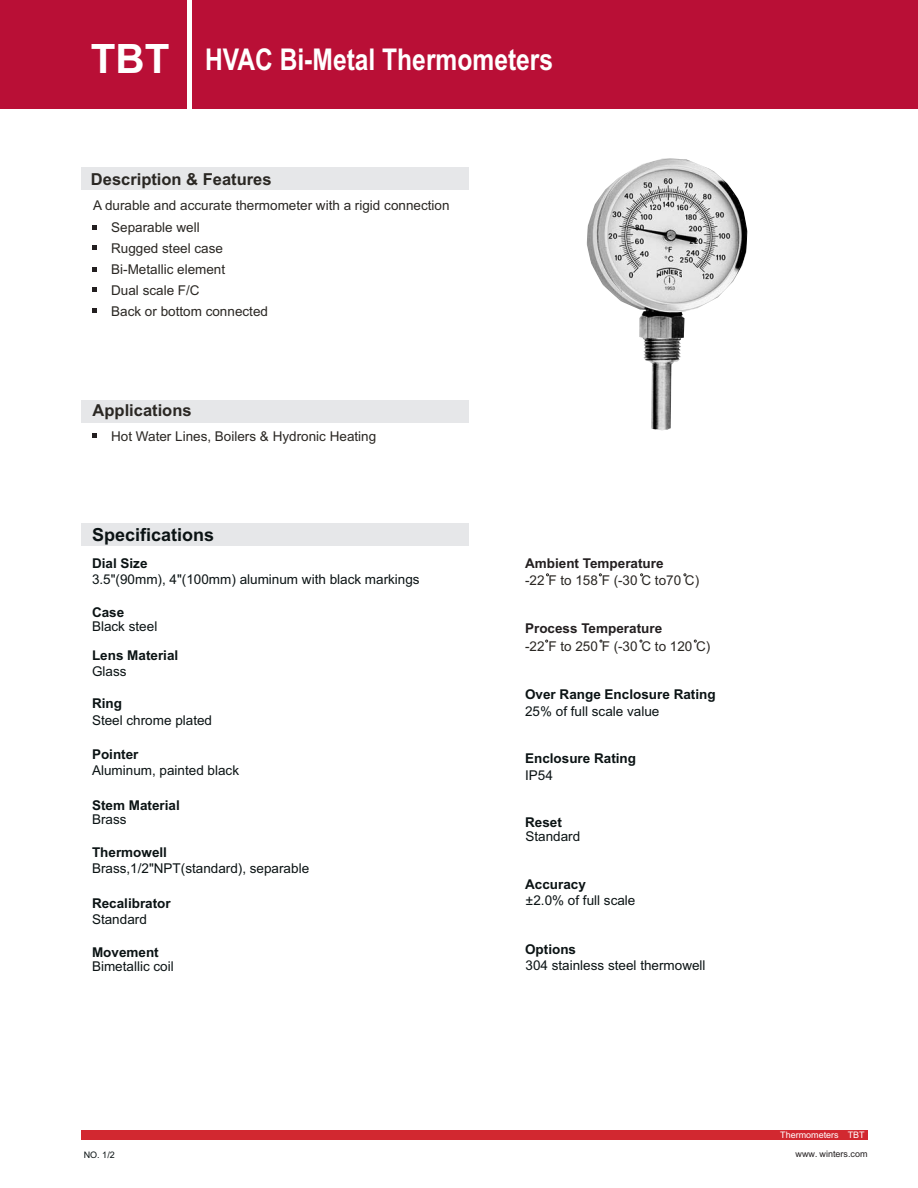
<style>
.page{position:relative;width:918px;height:1188px;background:#fff}
.page>*{position:absolute;margin:0;border:0;box-sizing:border-box;transform-origin:0 0}
.t1{font:700 30px "Arial Narrow";color:#fff}
.t2{font:700 18px "Arial";color:#0b1314}
.t3{font:700 16.5px "Arial";color:#2a2723}
.t4{font:13.5px/15.8px "Arial";color:#0b1314}
.t5{font:13.5px/21.1px "Arial";color:#2a2723}
.t6{font:700 13.5px "Arial";color:#0b1314}
.t7{font:700 13.5px "Arial";color:#231f20}
.t8{font:13.5px "Arial Unicode MS";color:#0b1314}
.t9{font:9px "Arial";color:#231f20}
.t10{font:9px "Arial";color:#fff}
.t11{font:9px "Arial";color:#0b1314}
.s1{font-family:"Arial";font-size:40.5px}
.s2{font-weight:700}
.s3{font-family:"Arial Unicode MS"}
.s4{font-family:"Sim Sun"}
</style>
<div class="page">
<div style="left:81px;top:523px;width:388px;height:23px;background:#e6e7e9"></div>
<div style="left:81px;top:401px;width:388px;height:22px;background:#e6e7e9"></div>
<div style="left:81px;top:168px;width:388px;height:22px;background:#e6e7e9"></div>
<svg style="left:93px;top:225px;width:4px;height:5px"></svg>
<svg style="left:93px;top:245px;width:4px;height:5px"></svg>
<svg style="left:93px;top:267px;width:4px;height:5px"></svg>
<svg style="left:93px;top:287px;width:4px;height:5px"></svg>
<svg style="left:93px;top:433px;width:4px;height:5px"></svg>
<img style="left:587px;top:158px;width:160px;height:272px">
<svg style="left:93px;top:308px;width:4px;height:5px"></svg>
<div style="left:81px;top:1130px;width:786px;height:10px;background:#d22830"></div>
<div style="left:0;top:0;width:186px;height:109px;background:#b90f36"></div>
<div style="left:192px;top:0;width:726px;height:109px;background:#b90f36"></div>
<h1 class="t1" style="left:91px;top:49px;width:464px"><span class="s1">TBT</span> HVAC Bi-Metal Thermometers</h1>
<p class="t3" style="left:91px;top:173px;width:182px">Description &amp; Features</p>
<p class="t5" style="left:111px;top:196px;width:340px;text-indent:-18px">A durable and accurate thermometer with a rigid connection<br>Separable well<br>Rugged steel case<br>Bi-Metallic element<br>Dual scale F/C<br>Back or bottom connected</p>
<p class="t3" style="left:93px;top:404px;width:101px">Applications</p>
<p class="t5" style="left:111px;top:426px;width:267px">Hot Water Lines, Boilers &amp; Hydronic Heating</p>
<h2 class="t2" style="left:92px;top:527px;width:124px">Specifications</h2>
<p class="t4" style="left:92px;top:557px;width:329px"><span class="s2">Dial Size<br></span>3.5"(90mm), 4"(100mm) <span class="s3">aluminum with black</span> markings</p>
<p class="t6" style="left:92px;top:607px;width:34px">Case</p>
<p class="t4" style="left:92px;top:620px;width:67px">Black steel</p>
<p class="t6" style="left:92px;top:650px;width:88px">Lens Material</p>
<p class="t4" style="left:92px;top:664px;width:36px">Glass</p>
<p class="t6" style="left:92px;top:698px;width:31px">Ring</p>
<p class="t4" style="left:92px;top:714px;width:122px">Steel chrome plated</p>
<p class="t6" style="left:92px;top:749px;width:48px">Pointer</p>
<p class="t4" style="left:92px;top:764px;width:149px">Aluminum, painted black</p>
<p class="t6" style="left:92px;top:800px;width:89px">Stem Material</p>
<p class="t4" style="left:92px;top:813px;width:36px">Brass</p>
<p class="t6" style="left:92px;top:848px;width:77px">Thermowell</p>
<p class="t4" style="left:92px;top:862px;width:219px">Brass,1/2"NPT(standard), separable</p>
<p class="t7" style="left:525px;top:558px;width:140px">Ambient Temperature</p>
<p class="t5" style="left:525px;top:571px;width:176px">-22 F to 158 F (-30 C to70 C)</p>
<p class="t7" style="left:525px;top:623px;width:139px">Process Temperature</p>
<p class="t5" style="left:525px;top:637px;width:187px">-22 F to 250 F (-30 C to 120 C)</p>
<p class="t6" style="left:525px;top:689px;width:192px">Over Range Enclosure Rating</p>
<p class="t8" style="left:525px;top:706px;width:136px">25% of full scale value</p>
<p class="t6" style="left:525px;top:753px;width:113px">Enclosure Rating</p>
<p class="t8" style="left:525px;top:770px;width:29px">IP54</p>
<p class="t6" style="left:525px;top:817px;width:38px">Reset</p>
<p class="t4" style="left:526px;top:830px;width:56px">Standard</p>
<p class="t6" style="left:525px;top:879px;width:62px">Accuracy</p>
<p class="t6" style="left:92px;top:898px;width:80px">Recalibrator</p>
<p class="t4" style="left:526px;top:894px;width:111px"><span class="s3">±</span>2.0% of full scale</p>
<p class="t4" style="left:92px;top:912px;width:56px">Standard</p>
<p class="t6" style="left:92px;top:947px;width:68px">Movement</p>
<p class="t4" style="left:92px;top:959px;width:83px">Bimetallic coil</p>
<p class="t6" style="left:525px;top:944px;width:53px">Options</p>
<p class="t4" style="left:526px;top:959px;width:182px">304 stainless steel thermowell</p>
<p class="t10" style="left:780px;top:1132px;width:86px">Thermometers TBT</p>
<p class="t11" style="left:84px;top:1151px;width:33px">NO. 1/2</p>
<p class="t9" style="left:796px;top:1150px;width:74px">www<span class="s4">.</span>winters.com</p>
</div>
